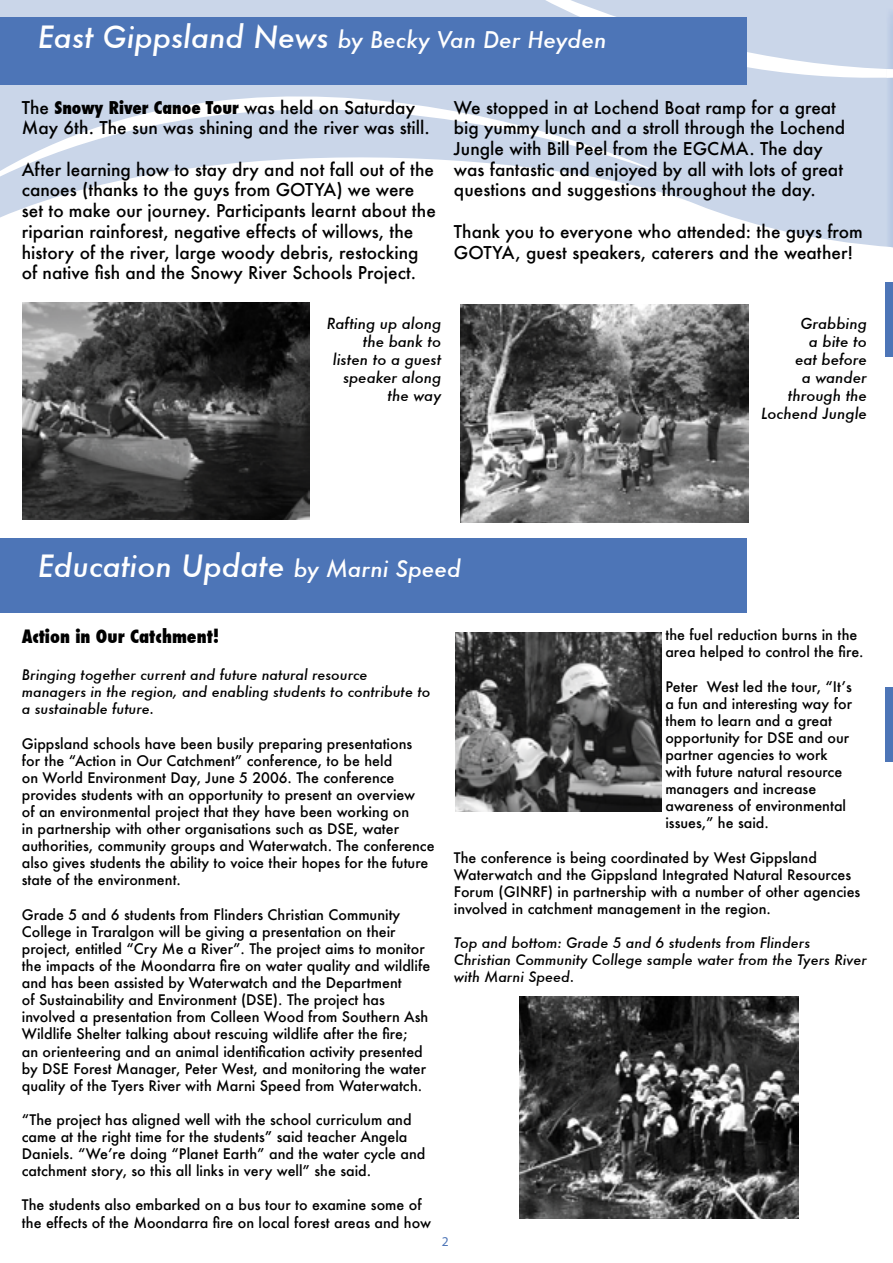
<style>
.page{position:relative;width:893px;height:1263px;background:#fff}
.page>*{position:absolute;margin:0;border:0;box-sizing:border-box;transform-origin:0 0}
.t1{font:italic 500 30px "Futura";color:#fff}
.t2{font:italic 500 22.5px "Futura";color:#fff}
.t3{font:800 condensed 18px "Futura";color:#000}
.t4{font:500 17.25px/20.7px "Futura";color:#000}
.t5{font:italic 500 15px/18px "Futura";color:#000;text-align:right}
.t6{font:500 14.25px/17.1px "Futura";color:#000}
.t7{font:italic 500 14.25px/17.1px "Futura";color:#000}
.t8{font:13.5px "Myriad Pro";color:#4d75b7}
.s1{font-size:30px}
.s2{font-weight:800;font-stretch:condensed}
.s3{font-size:22.5px}
</style>
<div class="page">
<svg style="left:0;top:134px;width:893px;height:159px"></svg>
<svg style="left:0;top:0;width:664px;height:210px;fill:#cad6e9"></svg>
<svg style="left:467px;top:0;width:426px;height:134px;fill:#cad6e9"></svg>
<div style="left:0;top:17px;width:747px;height:68px;background:#4d75b7"></div>
<img style="left:23px;top:302px;width:287px;height:218px">
<img style="left:460px;top:305px;width:289px;height:217px">
<div style="left:0;top:538px;width:747px;height:75px;background:#4d75b7"></div>
<img style="left:456px;top:632px;width:205px;height:179px">
<img style="left:520px;top:997px;width:278px;height:221px">
<img style="left:886px;top:9px;width:7px;height:238px">
<svg style="left:886px;top:69px;width:7px;height:9px"></svg>
<div style="left:886px;top:283px;width:7px;height:74px;background:#4d75b7"></div>
<div style="left:886px;top:688px;width:7px;height:74px;background:#4d75b7"></div>
<h2 class="t2" style="left:38px;top:25px;width:570px"><span class="s1">East Gippsland News</span> by Becky Van Der Heyden</h2>
<p class="t4" style="left:22px;top:97px;width:410px">The <span class="s2">Snowy River Canoe Tour</span> was held on Saturday<br>May 6th. The sun was shining and the river was still.</p>
<p class="t4" style="left:22px;top:159px;width:416px">After learning how to stay dry and not fall out of the canoes (thanks to the guys from GOTYA) we were set to make our journey. Participants learnt about the riparian rainforest, negative effects of willows, the history of the river, large woody debris, restocking of native fish and the Snowy River Schools Project.</p>
<p class="t4" style="left:454px;top:97px;width:393px">We stopped in at Lochend Boat ramp for a great big yummy lunch and a stroll through the Lochend Jungle with Bill Peel from the EGCMA. The day was fantastic and enjoyed by all with lots of great questions and suggestions throughout the day.</p>
<p class="t4" style="left:454px;top:221px;width:410px">Thank you to everyone who attended: the guys from<br>GOTYA, guest speakers, caterers and the weather!</p>
<p class="t5" style="left:327px;top:314px;width:116px">Rafting up along the bank to listen to a guest speaker along the way</p>
<p class="t5" style="left:761px;top:314px;width:107px">Grabbing<br>a bite to<br>eat before<br>a wander through the<br>Lochend Jungle</p>
<h1 class="t1" style="left:38px;top:545px;width:425px">Education Update <span class="s3">by Marni Speed</span></h1>
<p class="t3" style="left:22px;top:624px;width:199px">Action in Our Catchment!</p>
<p class="t7" style="left:22px;top:666px;width:410px">Bringing together current and future natural resource managers in the region, and enabling students to contribute to a sustainable future.</p>
<p class="t6" style="left:22px;top:735px;width:414px">Gippsland schools have been busily preparing presentations<br>for the “Action in Our Catchment” conference, to be held<br>on World Environment Day, June 5 2006. The conference provides students with an opportunity to present an overview<br>of an environmental project that they have been working on<br>in partnership with other organisations such as DSE, water authorities, community groups and Waterwatch. The conference also gives students the ability to voice their hopes for the future state of the environment.</p>
<p class="t6" style="left:22px;top:906px;width:410px">Grade 5 and 6 students from Flinders Christian Community College in Traralgon will be giving a presentation on their project, entitled “Cry Me a River”. The project aims to monitor the impacts of the Moondarra fire on water quality and wildlife and has been assisted by Waterwatch and the Department<br>of Sustainability and Environment (DSE). The project has involved a presentation from Colleen Wood from Southern Ash Wildlife Shelter talking about rescuing wildlife after the fire;<br>an orienteering and an animal identification activity presented by DSE Forest Manager, Peter West, and monitoring the water quality of the Tyers River with Marni Speed from Waterwatch.</p>
<p class="t6" style="left:22px;top:1111px;width:405px">“The project has aligned well with the school curriculum and came at the right time for the students” said teacher Angela Daniels. “Weʼre doing “Planet Earth” and the water cycle and catchment story, so this all links in very well” she said.</p>
<p class="t6" style="left:22px;top:1196px;width:411px">The students also embarked on a bus tour to examine some of the effects of the Moondarra fire on local forest areas and how</p>
<p class="t6" style="left:665px;top:626px;width:200px">the fuel reduction burns in the area helped to control the fire.</p>
<p class="t6" style="left:665px;top:677px;width:188px">Peter West led the tour, “Itʼs a fun and interesting way for them to learn and a great opportunity for DSE and our partner agencies to work with future natural resource managers and increase awareness of environmental issues,” he said.</p>
<p class="t6" style="left:454px;top:848px;width:408px">The conference is being coordinated by West Gippsland Waterwatch and the Gippsland Integrated Natural Resources Forum (GINRF) in partnership with a number of other agencies involved in catchment management in the region.</p>
<p class="t7" style="left:454px;top:934px;width:414px">Top and bottom: Grade 5 and 6 students from Flinders<br>Christian Community College sample water from the Tyers River with Marni Speed.</p>
<p class="t8" style="left:442px;top:1234px;width:8px">2</p>
</div>
